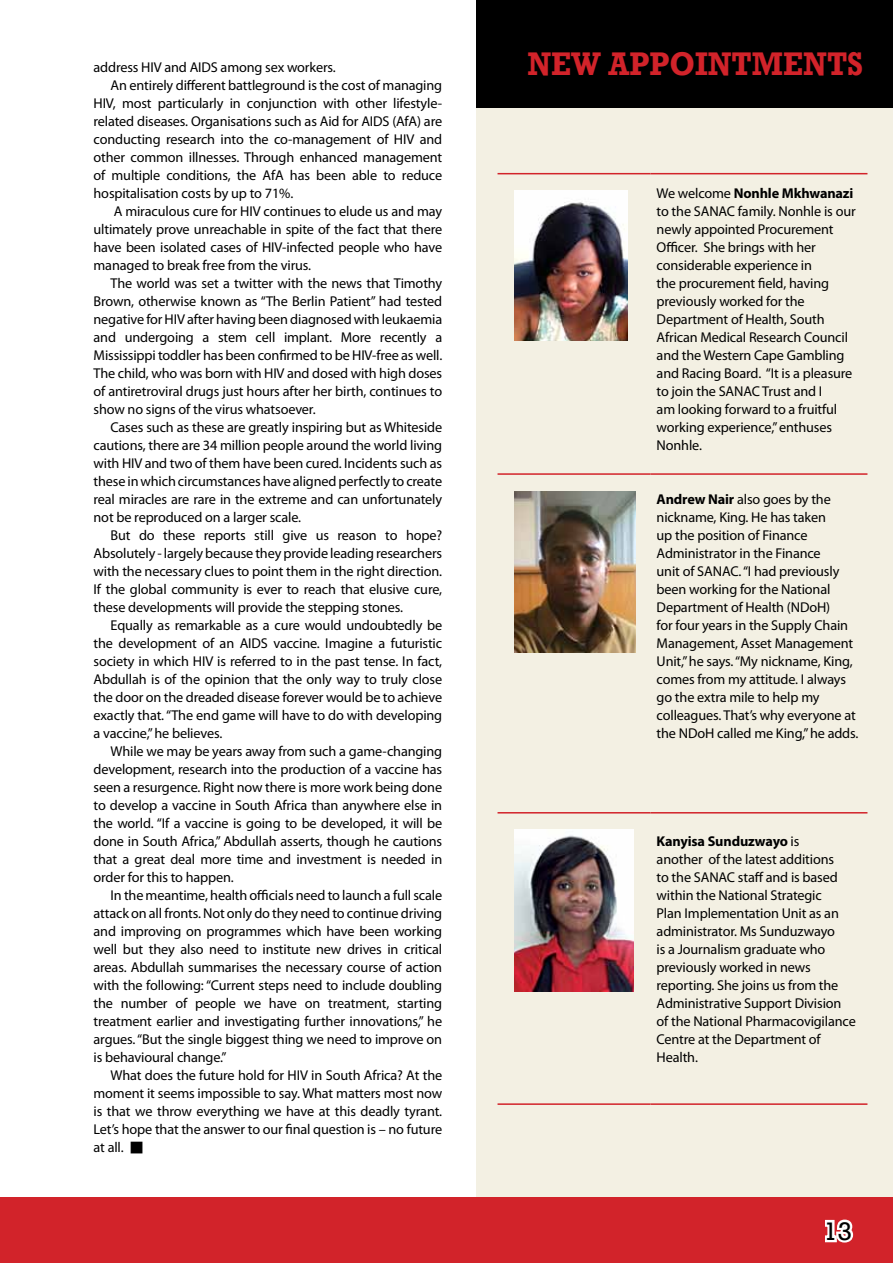
<style>
.page{position:relative;width:893px;height:1263px;background:#fff}
.page>*{position:absolute;margin:0;border:0;box-sizing:border-box;transform-origin:0 0}
.t1{font:700 33.6px "Rockwell";color:#d2232a;scale:.89 1}
.t2{font:25.95px "Rockwell";color:#000}
.t3{font:14.25px/18px "Myriad Pro";letter-spacing:-.01em;color:#000}
.s1{font-weight:700}
</style>
<div class="page">
<div style="left:476px;top:83px;width:417px;height:1180px;background:#f3f0e3"></div>
<div style="left:476px;top:0;width:417px;height:108px;background:#000"></div>
<div style="left:0;top:1197px;width:893px;height:66px;background:#d2232a"></div>
<svg style="left:825px;top:1219px;width:29px;height:24px"></svg>
<hr style="left:497px;top:173px;width:154px;height:1px;background:#d2232a">
<hr style="left:651px;top:173px;width:216px;height:1px;background:#d2232a">
<hr style="left:497px;top:473px;width:154px;height:2px;background:#d2232a">
<hr style="left:651px;top:473px;width:216px;height:2px;background:#d2232a">
<hr style="left:497px;top:812px;width:154px;height:1px;background:#d2232a">
<hr style="left:651px;top:812px;width:216px;height:1px;background:#d2232a">
<hr style="left:497px;top:1103px;width:154px;height:2px;background:#d2232a">
<hr style="left:651px;top:1103px;width:216px;height:2px;background:#d2232a">
<img style="left:515px;top:191px;width:112px;height:150px">
<img style="left:515px;top:491px;width:121px;height:161px">
<img style="left:515px;top:830px;width:118px;height:161px">
<p class="t3" style="left:94px;top:58px;width:244px">address HIV and AIDS among sex workers.</p>
<p class="t3" style="left:111px;top:76px;width:333px">An entirely different battleground is the cost of managing</p>
<p class="t3" style="left:94px;top:94px;width:350px">HIV, most particularly in conjunction with other lifestyle-</p>
<p class="t3" style="left:94px;top:112px;width:350px">related diseases. Organisations such as Aid for AIDS (AfA) are</p>
<p class="t3" style="left:94px;top:130px;width:350px">conducting research into the co-management of HIV and</p>
<p class="t3" style="left:94px;top:148px;width:350px">other common illnesses. Through enhanced management</p>
<p class="t3" style="left:94px;top:166px;width:350px">of multiple conditions, the AfA has been able to reduce</p>
<p class="t3" style="left:94px;top:184px;width:201px">hospitalisation costs by up to 71%.</p>
<p class="t3" style="left:114px;top:202px;width:330px">A miraculous cure for HIV continues to elude us and may</p>
<p class="t3" style="left:94px;top:220px;width:350px">ultimately prove unreachable in spite of the fact that there</p>
<p class="t3" style="left:94px;top:238px;width:350px">have been isolated cases of HIV-infected people who have</p>
<p class="t3" style="left:94px;top:256px;width:219px">managed to break free from the virus.</p>
<p class="t3" style="left:111px;top:274px;width:333px">The world was set a twitter with the news that Timothy</p>
<p class="t3" style="left:94px;top:292px;width:350px">Brown, otherwise known as “The Berlin Patient” had tested</p>
<p class="t3" style="left:94px;top:310px;width:350px">negative for HIV after having been diagnosed with leukaemia</p>
<p class="t3" style="left:94px;top:328px;width:350px">and undergoing a stem cell implant. More recently a</p>
<p class="t3" style="left:94px;top:346px;width:350px">Mississippi toddler has been confirmed to be HIV-free as well.</p>
<p class="t3" style="left:94px;top:364px;width:350px">The child, who was born with HIV and dosed with high doses</p>
<p class="t3" style="left:94px;top:382px;width:350px">of antiretroviral drugs just hours after her birth, continues to</p>
<p class="t3" style="left:94px;top:400px;width:224px">show no signs of the virus whatsoever.</p>
<p class="t3" style="left:111px;top:418px;width:333px">Cases such as these are greatly inspiring but as Whiteside</p>
<p class="t3" style="left:94px;top:436px;width:350px">cautions, there are 34 million people around the world living</p>
<p class="t3" style="left:94px;top:454px;width:350px">with HIV and two of them have been cured. Incidents such as</p>
<p class="t3" style="left:94px;top:472px;width:350px">these in which circumstances have aligned perfectly to create</p>
<p class="t3" style="left:94px;top:490px;width:350px">real miracles are rare in the extreme and can unfortunately</p>
<p class="t3" style="left:94px;top:508px;width:209px">not be reproduced on a larger scale.</p>
<p class="t3" style="left:111px;top:526px;width:333px">But do these reports still give us reason to hope?</p>
<p class="t3" style="left:94px;top:544px;width:350px">Absolutely - largely because they provide leading researchers</p>
<p class="t3" style="left:94px;top:562px;width:350px">with the necessary clues to point them in the right direction.</p>
<p class="t3" style="left:94px;top:580px;width:350px">If the global community is ever to reach that elusive cure,</p>
<p class="t3" style="left:94px;top:598px;width:311px">these developments will provide the stepping stones.</p>
<p class="t3" style="left:111px;top:616px;width:333px">Equally as remarkable as a cure would undoubtedly be</p>
<p class="t3" style="left:94px;top:634px;width:350px">the development of an AIDS vaccine. Imagine a futuristic</p>
<p class="t3" style="left:94px;top:652px;width:350px">society in which HIV is referred to in the past tense. In fact,</p>
<p class="t3" style="left:94px;top:670px;width:350px">Abdullah is of the opinion that the only way to truly close</p>
<p class="t3" style="left:94px;top:688px;width:350px">the door on the dreaded disease forever would be to achieve</p>
<p class="t3" style="left:94px;top:706px;width:350px">exactly that. “The end game will have to do with developing</p>
<p class="t3" style="left:94px;top:724px;width:130px">a vaccine,” he believes.</p>
<p class="t3" style="left:111px;top:742px;width:333px">While we may be years away from such a game-changing</p>
<p class="t3" style="left:94px;top:760px;width:350px">development, research into the production of a vaccine has</p>
<p class="t3" style="left:94px;top:778px;width:350px">seen a resurgence. Right now there is more work being done</p>
<p class="t3" style="left:94px;top:796px;width:350px">to develop a vaccine in South Africa than anywhere else in</p>
<p class="t3" style="left:94px;top:814px;width:350px">the world. “If a vaccine is going to be developed, it will be</p>
<p class="t3" style="left:94px;top:832px;width:350px">done in South Africa,” Abdullah asserts, though he cautions</p>
<p class="t3" style="left:94px;top:850px;width:350px">that a great deal more time and investment is needed in</p>
<p class="t3" style="left:94px;top:868px;width:142px">order for this to happen.</p>
<p class="t3" style="left:111px;top:886px;width:333px">In the meantime, health officials need to launch a full scale</p>
<p class="t3" style="left:94px;top:904px;width:350px">attack on all fronts. Not only do they need to continue driving</p>
<p class="t3" style="left:94px;top:922px;width:350px">and improving on programmes which have been working</p>
<p class="t3" style="left:94px;top:940px;width:350px">well but they also need to institute new drives in critical</p>
<p class="t3" style="left:94px;top:958px;width:350px">areas. Abdullah summarises the necessary course of action</p>
<p class="t3" style="left:94px;top:976px;width:350px">with the following: “Current steps need to include doubling</p>
<p class="t3" style="left:94px;top:994px;width:350px">the number of people we have on treatment, starting</p>
<p class="t3" style="left:94px;top:1012px;width:350px">treatment earlier and investigating further innovations,” he</p>
<p class="t3" style="left:94px;top:1030px;width:350px">argues. “But the single biggest thing we need to improve on</p>
<p class="t3" style="left:94px;top:1048px;width:134px">is behavioural change.”</p>
<p class="t3" style="left:111px;top:1066px;width:333px">What does the future hold for HIV in South Africa? At the</p>
<p class="t3" style="left:94px;top:1084px;width:350px">moment it seems impossible to say. What matters most now</p>
<p class="t3" style="left:94px;top:1102px;width:350px">is that we throw everything we have at this deadly tyrant.</p>
<p class="t3" style="left:94px;top:1120px;width:350px">Let’s hope that the answer to our final question is – no future</p>
<p class="t3" style="left:94px;top:1138px;width:52px">at all. ■</p>
<h1 class="t1" style="left:527px;top:43px;width:29px">NEW</h1>
<h1 class="t1" style="left:608px;top:43px;width:92px">APPOINT</h1>
<h1 class="t1" style="left:752px;top:43px;width:59px">MENTS</h1>
<p class="t3" style="left:657px;top:184px;width:201px">We welcome <span class="s1">Nonhle Mkhwanazi </span>to the SANAC family. Nonhle is our newly appointed Procurement<br>Officer. She brings with her considerable experience in<br>the procurement field, having previously worked for the<br>Department of Health, South<br>African Medical Research Council and the Western Cape Gambling and Racing Board. “It is a pleasure to join the SANAC Trust and I<br>am looking forward to a fruitful working experience,” enthuses<br>Nonhle.</p>
<p class="t3" style="left:657px;top:490px;width:203px"><span class="s1">Andrew Nair</span> also goes by the nickname, King. He has taken<br>up the position of Finance<br>Administrator in the Finance<br>unit of SANAC. “I had previously been working for the National<br>Department of Health (NDoH)<br>for four years in the Supply Chain<br>Management, Asset Management<br>Unit,” he says. “My nickname, King, comes from my attitude. I always go the extra mile to help my colleagues. That’s why everyone at the NDoH called me King,” he adds.</p>
<p class="t3" style="left:657px;top:832px;width:201px"><span class="s1">Kanyisa Sunduzwayo</span> is<br>another of the latest additions<br>to the SANAC staff and is based within the National Strategic<br>Plan Implementation Unit as an administrator. Ms Sunduzwayo<br>is a Journalism graduate who previously worked in news reporting. She joins us from the<br>Administrative Support Division of the National Pharmacovigilance<br>Centre at the Department of<br>Health.</p>
<h2 class="t2" style="left:824px;top:1216px;width:30px">13</h2>
</div>
